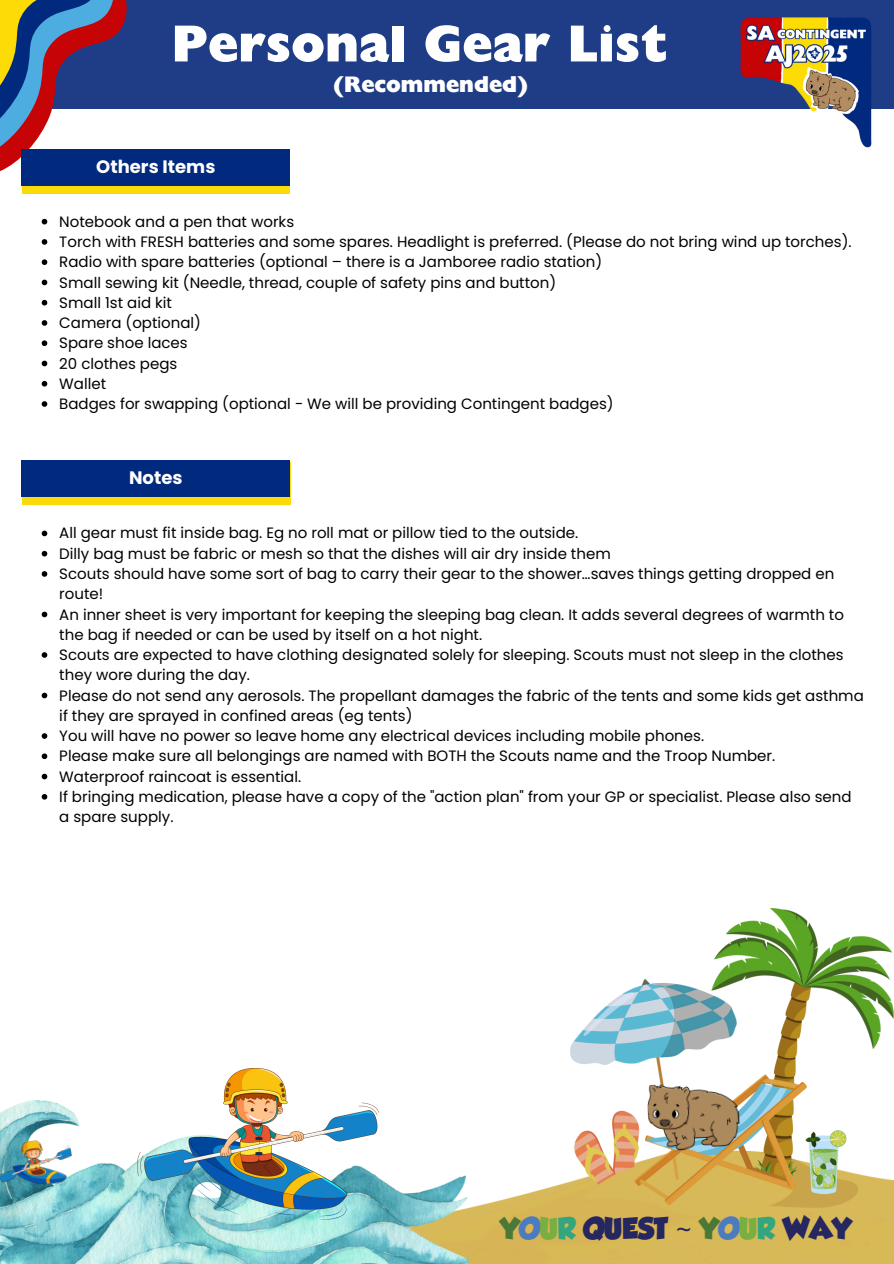
<style>
.page{position:relative;width:894px;height:1264px;background:#fff}
.page>*{position:absolute;margin:0;border:0;box-sizing:border-box;transform-origin:0 0}
.t1{font:700 expanded 51.6px "Gill Sans Display MT Std";color:#fff}
.t2{font:27px "GROBOLD";color:#262661}
.t3{font:700 expanded 22.5px "Gill Sans Display MT Std";color:#fff}
.t4{font:700 18px "Poppins";color:#fff}
.t5{font:15px/20.2px "Poppins";color:#000}
.s1{color:#4c7837}
.s2{color:#4c7cbf}
.s3{color:#79ae42}
.s4{color:#34a67d}
.s5{font-family:"Noto Sans"}
</style>
<div class="page">
<div style="left:22px;top:462px;width:268px;height:43px;background:#fbdb07"></div>
<div style="left:22px;top:460px;width:268px;height:37px;background:#012a7e"></div>
<svg style="left:42px;top:530px;width:5px;height:6px"></svg>
<svg style="left:42px;top:551px;width:5px;height:5px"></svg>
<svg style="left:42px;top:571px;width:5px;height:5px"></svg>
<svg style="left:42px;top:611px;width:5px;height:6px"></svg>
<svg style="left:42px;top:652px;width:5px;height:5px"></svg>
<svg style="left:42px;top:692px;width:5px;height:6px"></svg>
<svg style="left:42px;top:733px;width:5px;height:5px"></svg>
<svg style="left:42px;top:753px;width:5px;height:6px"></svg>
<svg style="left:42px;top:773px;width:5px;height:6px"></svg>
<svg style="left:42px;top:794px;width:5px;height:5px"></svg>
<svg style="left:42px;top:219px;width:5px;height:5px"></svg>
<svg style="left:42px;top:239px;width:5px;height:6px"></svg>
<svg style="left:42px;top:259px;width:5px;height:6px"></svg>
<svg style="left:42px;top:279px;width:5px;height:6px"></svg>
<svg style="left:42px;top:300px;width:5px;height:5px"></svg>
<svg style="left:42px;top:320px;width:5px;height:6px"></svg>
<svg style="left:42px;top:340px;width:5px;height:6px"></svg>
<svg style="left:42px;top:360px;width:5px;height:6px"></svg>
<svg style="left:42px;top:381px;width:5px;height:5px"></svg>
<svg style="left:42px;top:401px;width:5px;height:6px"></svg>
<div style="left:474px;top:1181px;width:419px;height:82px;background:#d7b955"></div>
<img style="left:570px;top:908px;width:323px;height:307px">
<img style="left:646px;top:1081px;width:94px;height:70px">
<img style="left:0;top:1100px;width:474px;height:163px">
<img style="left:137px;top:1068px;width:241px;height:151px">
<img style="left:0;top:1134px;width:76px;height:62px">
<div style="left:0;top:0;width:893px;height:108px;background:#1f3c86"></div>
<img style="left:731px;top:17px;width:150px;height:131px">
<svg style="left:0;top:0;width:128px;height:171px"></svg>
<div style="left:23px;top:151px;width:267px;height:42px;background:#fbdb07"></div>
<div style="left:22px;top:149px;width:268px;height:36px;background:#012a7e"></div>
<p class="t1" style="left:172px;top:26px;width:497px">Personal Gear List</p>
<p class="t3" style="left:333px;top:77px;width:196px">(Recommended)</p>
<p class="t3" style="left:284px;top:77px;width:268px">(Recommended - TBC)</p>
<p class="t4" style="left:96px;top:154px;width:121px">Others Items</p>
<p class="t5" style="left:59px;top:211px;width:236px">Notebook and a pen that works</p>
<p class="t5" style="left:59px;top:231px;width:793px">Torch with FRESH batteries and some spares. Headlight is preferred. (Please do not bring wind up torches).</p>
<p class="t5" style="left:59px;top:252px;width:544px">Radio with spare batteries (optional – there is a Jamboree radio station)</p>
<p class="t5" style="left:59px;top:272px;width:498px">Small sewing kit (Needle, thread, couple of safety pins and button)</p>
<h4 class="t5" style="left:59px;top:292px;width:114px">Small 1st aid kit</h4>
<h4 class="t5" style="left:59px;top:312px;width:143px">Camera (optional)</h4>
<p class="t5" style="left:59px;top:333px;width:130px">Spare shoe laces</p>
<p class="t5" style="left:59px;top:353px;width:120px">20 clothes pegs</p>
<p class="t5" style="left:59px;top:373px;width:48px">Wallet</p>
<p class="t5" style="left:59px;top:393px;width:555px">Badges for swapping (optional - We will be providing Contingent badges)</p>
<h1 class="t4" style="left:129px;top:465px;width:55px">Notes</h1>
<h3 class="t5" style="left:59px;top:523px;width:520px">All gear must fit inside bag. Eg no roll mat or pillow tied to the outside.</h3>
<h3 class="t5" style="left:59px;top:543px;width:553px">Dilly bag must be fabric or mesh so that the dishes will air dry inside them</h3>
<p class="t5" style="left:59px;top:563px;width:776px">Scouts should have some sort of bag to carry their gear to the shower…saves things getting dropped en route!</p>
<h4 class="t5" style="left:59px;top:604px;width:786px">An inner sheet is very important for keeping the sleeping bag clean. It adds several degrees of warmth to the bag if needed or can be used by itself on a hot night.</h4>
<p class="t5" style="left:59px;top:644px;width:785px">Scouts are expected to have clothing designated solely for sleeping. Scouts must not sleep in the clothes they wore during the day.</p>
<p class="t5" style="left:59px;top:685px;width:805px">Please do not send any aerosols. The propellant damages the fabric of the tents and some kids get asthma if they are sprayed in confined areas (eg tents)</p>
<p class="t5" style="left:59px;top:725px;width:646px">You will have no power so leave home any electrical devices including mobile phones.</p>
<p class="t5" style="left:59px;top:746px;width:717px">Please make sure all belongings are named with BOTH the Scouts name and the Troop Number.</p>
<p class="t5" style="left:59px;top:766px;width:243px">Waterproof raincoat is essential.</p>
<p class="t5" style="left:59px;top:786px;width:793px">If bringing medication, please have a copy of the "action plan" from your GP or specialist. Please also send a spare supply.</p>
<p class="t2" style="left:500px;top:1217px;width:352px"><span class="s1">Y</span><span class="s2">O</span><span class="s3">U</span><span class="s4">R</span> QUEST <span class="s5">~</span> <span class="s1">Y</span><span class="s2">O</span><span class="s3">U</span><span class="s4">R</span> WAY</p>
</div>
